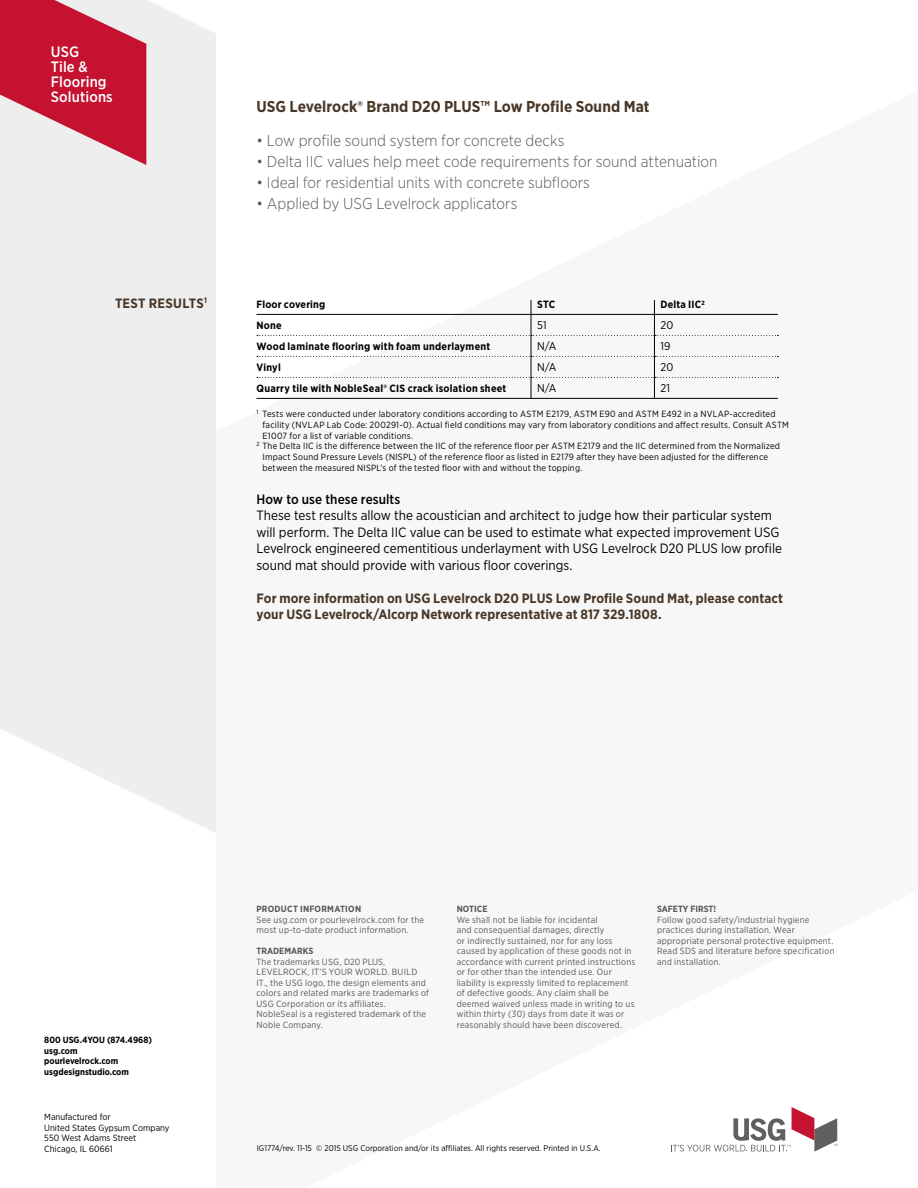
<style>
.page{position:relative;width:918px;height:1188px;background:#fff}
.page>*{position:absolute;margin:0;border:0;box-sizing:border-box;transform-origin:0 0}
.t1{font:300 15.75px "Gotham Narrow";color:#555759}
.t2{font:700 15.75px "Gotham Narrow";color:#493728}
.t3{font:500 15px/15px "Gotham Narrow";letter-spacing:.005em;color:#fff}
.t4{font:13.5px/16.5px "Gotham Narrow";color:#000}
.t5{font:700 13.5px/16.5px "Gotham Narrow";letter-spacing:.005em;color:#493728}
.t6{font:500 13.5px "Gotham Narrow";color:#000}
.t7{font:11.25px "Gotham Narrow";letter-spacing:.01em;color:#000}
.t8{font:700 10.5px "Gotham Narrow";letter-spacing:.02em;color:#000}
.t9{font:9px/10.5px "Gotham Narrow";letter-spacing:.025em;color:#555759}
.t10{font:9px "Gotham Narrow";letter-spacing:.025em;color:#000}
.t11{font:9px/10.5px "Gotham Narrow";color:#000}
.t12{font:700 9px/10.5px "Gotham Narrow";color:#000}
.t13{font:700 9px "Gotham Narrow";color:#555759}
.t14{font:700 9px "Gotham Narrow";letter-spacing:.03em;color:#555759}
.t15{font:8.25px "Gotham Narrow";color:#000}
</style>
<div class="page">
<svg style="left:0;top:0;width:216px;height:833px;background:#efefef"></svg>
<hr style="left:256px;top:314px;width:275px;height:1px;background:#000">
<hr style="left:256px;top:398px;width:275px;height:1px;background:#000">
<hr style="left:531px;top:398px;width:123px;height:1px;background:#000">
<hr style="left:654px;top:398px;width:124px;height:1px;background:#000">
<svg style="left:257px;top:300px;width:521px;height:98px"></svg>
<svg style="left:671px;top:1107px;width:166px;height:45px"></svg>
<svg style="left:0;top:0;width:146px;height:165px;background:#d05368"></svg>
<h2 class="t3" style="left:51px;top:44px;width:63px">USG<br>Tile &amp;<br>Flooring<br>Solutions</h2>
<h3 class="t5" style="left:115px;top:295px;width:93px">TEST RESULTS<sup>1</sup></h3>
<h1 class="t2" style="left:256px;top:96px;width:395px">USG Levelrock® Brand D20 PLUS™ Low Profile Sound Mat</h1>
<h1 class="t1" style="left:256px;top:131px;width:309px">• Low profile sound system for concrete decks</h1>
<h1 class="t1" style="left:256px;top:152px;width:463px">• Delta IIC values help meet code requirements for sound attenuation</h1>
<h1 class="t1" style="left:256px;top:173px;width:335px">• Ideal for residential units with concrete subfloors</h1>
<h1 class="t1" style="left:256px;top:194px;width:262px">• Applied by USG Levelrock applicators</h1>
<p class="t8" style="left:256px;top:298px;width:70px">Floor covering</p>
<p class="t8" style="left:537px;top:298px;width:20px">STC</p>
<p class="t8" style="left:660px;top:298px;width:46px">Delta IIC<sup>2</sup></p>
<p class="t8" style="left:256px;top:318px;width:27px">None</p>
<p class="t7" style="left:537px;top:318px;width:11px">51</p>
<p class="t7" style="left:660px;top:318px;width:14px">20</p>
<p class="t8" style="left:256px;top:339px;width:235px">Wood laminate flooring with foam underlayment</p>
<p class="t7" style="left:537px;top:339px;width:21px">N/A</p>
<p class="t7" style="left:660px;top:339px;width:12px">19</p>
<p class="t8" style="left:256px;top:360px;width:26px">Vinyl</p>
<p class="t7" style="left:537px;top:360px;width:21px">N/A</p>
<p class="t7" style="left:660px;top:360px;width:14px">20</p>
<p class="t8" style="left:256px;top:381px;width:251px">Quarry tile with NobleSeal® CIS crack isolation sheet</p>
<p class="t7" style="left:537px;top:381px;width:21px">N/A</p>
<p class="t7" style="left:660px;top:381px;width:11px">21</p>
<p class="t10" style="left:256px;top:408px;width:521px"><sup>1</sup> Tests were conducted under laboratory conditions according to ASTM E2179, ASTM E90 and ASTM E492 in a NVLAP-accredited</p>
<p class="t10" style="left:262px;top:419px;width:528px">facility (NVLAP Lab Code: 200291-0). Actual field conditions may vary from laboratory conditions and affect results. Consult ASTM</p>
<p class="t10" style="left:262px;top:430px;width:152px">E1007 for a list of variable conditions.</p>
<p class="t10" style="left:256px;top:441px;width:525px"><sup>2</sup> The Delta IIC is the difference between the IIC of the reference floor per ASTM E2179 and the IIC determined from the Normalized</p>
<p class="t10" style="left:262px;top:451px;width:507px">Impact Sound Pressure Levels (NISPL) of the reference floor as listed in E2179 after they have been adjusted for the difference</p>
<p class="t10" style="left:262px;top:462px;width:321px">between the measured NISPL’s of the tested floor with and without the topping.</p>
<h3 class="t6" style="left:256px;top:491px;width:145px">How to use these results</h3>
<p class="t4" style="left:256px;top:507px;width:527px">These test results allow the acoustician and architect to judge how their particular system will perform. The Delta IIC value can be used to estimate what expected improvement USG Levelrock engineered cementitious underlayment with USG Levelrock D20 PLUS low profile sound mat should provide with various floor coverings.</p>
<h3 class="t5" style="left:256px;top:590px;width:528px">For more information on USG Levelrock D20 PLUS Low Profile Sound Mat, please contact your USG Levelrock/Alcorp Network representative at 817 329.1808.</h3>
<p class="t12" style="left:44px;top:1035px;width:109px">800 USG.4YOU (874.4968) usg.com pourlevelrock.com usgdesignstudio.com</p>
<p class="t11" style="left:44px;top:1112px;width:127px">Manufactured for<br>United States Gypsum Company<br>550 West Adams Street<br>Chicago, IL 60661</p>
<p class="t14" style="left:256px;top:903px;width:106px">PRODUCT INFORMATION</p>
<p class="t9" style="left:256px;top:914px;width:169px">See usg.com or pourlevelrock.com for the most up-to-date product information.</p>
<p class="t13" style="left:256px;top:945px;width:58px">TRADEMARKS</p>
<p class="t9" style="left:256px;top:956px;width:174px">The trademarks USG, D20 PLUS, LEVELROCK, IT’S YOUR WORLD. BUILD IT., the USG logo, the design elements and colors and related marks are trademarks of USG Corporation or its affiliates.<br>NobleSeal is a registered trademark of the Noble Company.</p>
<p class="t13" style="left:457px;top:903px;width:32px">NOTICE</p>
<p class="t9" style="left:457px;top:914px;width:180px">We shall not be liable for incidental<br>and consequential damages, directly<br>or indirectly sustained, nor for any loss caused by application of these goods not in accordance with current printed instructions or for other than the intended use. Our liability is expressly limited to replacement of defective goods. Any claim shall be deemed waived unless made in writing to us within thirty (30) days from date it was or reasonably should have been discovered.</p>
<p class="t13" style="left:657px;top:903px;width:61px">SAFETY FIRST!</p>
<p class="t9" style="left:657px;top:914px;width:179px">Follow good safety/industrial hygiene practices during installation. Wear appropriate personal protective equipment.<br>Read SDS and literature before specification and installation.</p>
<p class="t15" style="left:257px;top:1143px;width:345px">IG1774/rev. 11-15 © 2015 USG Corporation and/or its affiliates. All rights reserved. Printed in U.S.A.</p>
</div>
